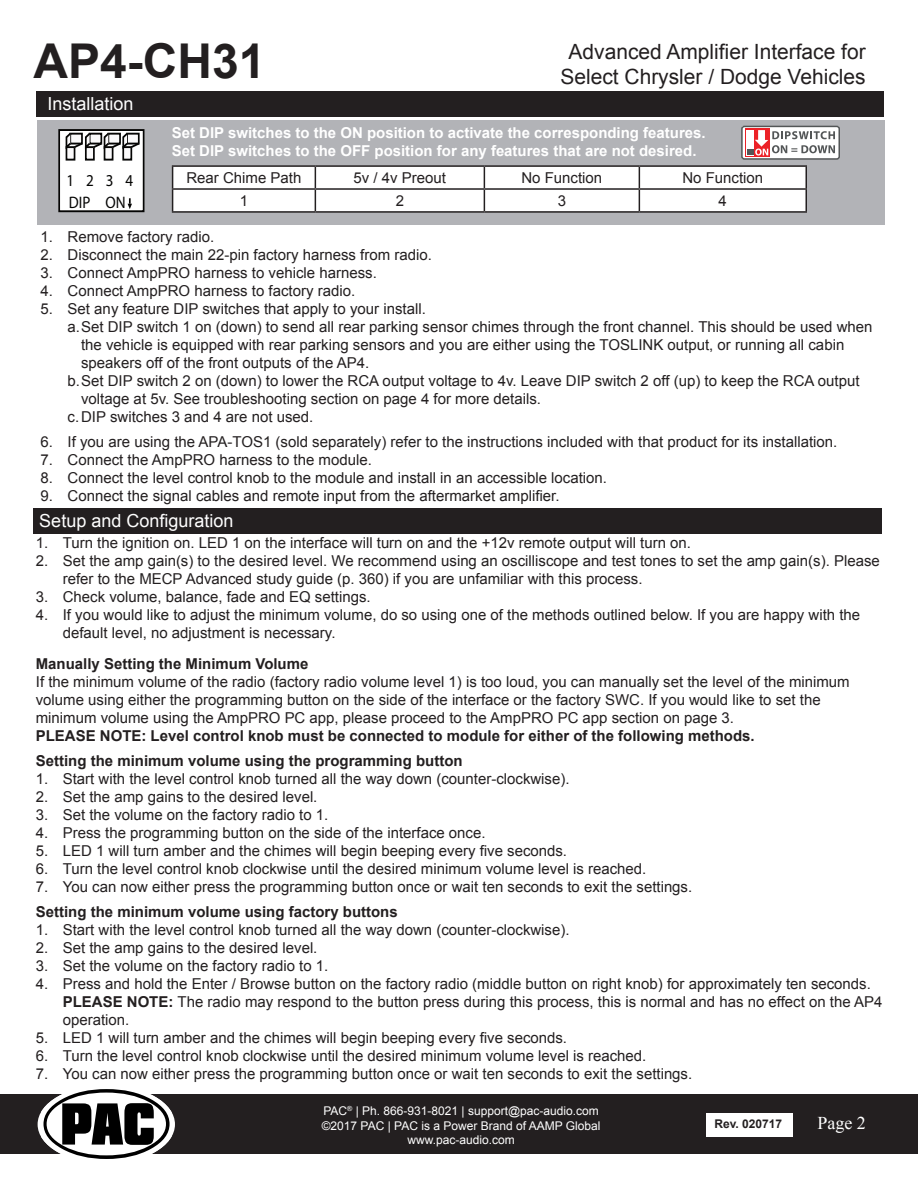
<style>
.page{position:relative;width:918px;height:1188px;background:#fff}
.page>*{position:absolute;margin:0;border:0;box-sizing:border-box;transform-origin:0 0}
.t1{font:700 48px "Arial";color:#231f20}
.t2{font:21px "Arial";color:#231f20}
.t3{font:18px "Arial";color:#fff}
.t4{font:18px "Times New Roman";color:#fff}
.t5{font:16.65px/22.5px "Myriad Pro";letter-spacing:.4em;color:#050504;scale:.9 1}
.t6{font:15px/18px "Arial";color:#231f20}
.t7{font:700 15px "Arial";color:#231f20}
.t8{font:700 15px "Arial";color:#fff}
.t9{font:12px/14.4px "Arial";color:#fff;text-align:center}
.t10{font:700 12px "Arial";color:#231f20}
.s1{font-weight:700}
</style>
<div class="page">
<div style="left:0;top:1095px;width:918px;height:59px;background:#231f20"></div>
<div style="left:706px;top:1113px;width:87px;height:24px;background:#fff"></div>
<svg style="left:41px;top:1089px;width:130px;height:70px"></svg>
<div style="left:34px;top:508px;width:848px;height:25px;background:#231f20"></div>
<div style="left:36px;top:92px;width:848px;height:25px;background:#231f20"></div>
<div style="left:37px;top:120px;width:848px;height:104px;background:#b2b3b7"></div>
<div style="left:59px;top:130px;width:85px;height:81px;background:#fff"></div>
<div style="left:58px;top:129px;width:87px;height:83px;border:2px solid #050504"></div>
<svg style="left:128px;top:198px;width:4px;height:11px"></svg>
<div style="left:66px;top:147px;width:9px;height:13px;background:#faf9fa"></div>
<div style="left:66px;top:146px;width:9px;height:15px;border:2px solid #050504"></div>
<div style="left:86px;top:147px;width:8px;height:13px;background:#faf9fa"></div>
<div style="left:85px;top:146px;width:10px;height:15px;border:2px solid #050504"></div>
<div style="left:105px;top:147px;width:8px;height:13px;background:#faf9fa"></div>
<div style="left:104px;top:146px;width:10px;height:15px;border:2px solid #050504"></div>
<div style="left:123px;top:147px;width:8px;height:13px;background:#faf9fa"></div>
<div style="left:122px;top:146px;width:10px;height:15px;border:2px solid #050504"></div>
<svg style="left:65px;top:131px;width:76px;height:20px"></svg>
<hr style="left:172px;top:165px;width:143px;height:2px;background:#231f20">
<hr style="left:315px;top:165px;width:169px;height:2px;background:#231f20">
<hr style="left:484px;top:165px;width:155px;height:2px;background:#231f20">
<hr style="left:639px;top:165px;width:168px;height:2px;background:#231f20">
<svg style="left:172px;top:166px;width:635px;height:45px;background:#f1f0f0"></svg>
<hr style="left:172px;top:211px;width:143px;height:2px;background:#231f20">
<hr style="left:315px;top:211px;width:169px;height:2px;background:#231f20">
<hr style="left:484px;top:211px;width:155px;height:2px;background:#231f20">
<hr style="left:639px;top:211px;width:168px;height:2px;background:#231f20">
<svg style="left:742px;top:127px;width:97px;height:32px"></svg>
<div style="left:741px;top:126px;width:99px;height:34px;border:2px solid #535657;border-radius:2px"></div>
<svg style="left:747px;top:130px;width:88px;height:26px;background:#d6c0c1"></svg>
<h1 class="t1" style="left:34px;top:29px;width:234px">AP4-CH31</h1>
<p class="t3" style="left:47px;top:92px;width:88px">Installation</p>
<h2 class="t2" style="left:569px;top:37px;width:299px">Advanced Amplifier Interface for</h2>
<h2 class="t2" style="left:560px;top:63px;width:307px">Select Chrysler / Dodge Vehicles</h2>
<p class="t8" style="left:172px;top:123px;width:535px">Set DIP switches to the ON position to activate the corresponding features.</p>
<p class="t8" style="left:172px;top:141px;width:526px">Set DIP switches to the OFF position for any features that are not desired.</p>
<p class="t5" style="left:106px;top:169px;width:32px;text-indent:-39px">1234<br>ON</p>
<p class="t6" style="left:186px;top:169px;width:117px">Rear Chime Path</p>
<p class="t6" style="left:354px;top:169px;width:94px">5v / 4v Preout</p>
<p class="t6" style="left:521px;top:169px;width:82px">No Function</p>
<p class="t6" style="left:682px;top:169px;width:82px">No Function</p>
<p class="t6" style="left:240px;top:192px;width:10px">1</p>
<p class="t6" style="left:396px;top:192px;width:10px">2</p>
<p class="t6" style="left:558px;top:192px;width:10px">3</p>
<p class="t6" style="left:719px;top:192px;width:10px">4</p>
<p class="t5" style="left:69px;top:191px;width:25px">DIP</p>
<p class="t6" style="left:41px;top:228px;width:175px">1. Remove factory radio.</p>
<p class="t6" style="left:41px;top:246px;width:393px">2. Disconnect the main 22-pin factory harness from radio.</p>
<p class="t6" style="left:41px;top:264px;width:338px">3. Connect AmpPRO harness to vehicle harness.</p>
<p class="t6" style="left:41px;top:282px;width:316px">4. Connect AmpPRO harness to factory radio.</p>
<p class="t6" style="left:41px;top:300px;width:387px">5. Set any feature DIP switches that apply to your install.</p>
<p class="t6" style="left:81px;top:318px;width:793px;text-indent:-14px">a.Set DIP switch 1 on (down) to send all rear parking sensor chimes through the front channel. This should be used when the vehicle is equipped with rear parking sensors and you are either using the TOSLINK output, or running all cabin speakers off of the front outputs of the AP4.</p>
<p class="t6" style="left:81px;top:372px;width:780px;text-indent:-14px">b.Set DIP switch 2 on (down) to lower the RCA output voltage to 4v. Leave DIP switch 2 off (up) to keep the RCA output voltage at 5v. See troubleshooting section on page 4 for more details.</p>
<p class="t6" style="left:68px;top:408px;width:247px">c.DIP switches 3 and 4 are not used.</p>
<p class="t6" style="left:41px;top:433px;width:798px">6. If you are using the APA-TOS1 (sold separately) refer to the instructions included with that product for its installation.</p>
<p class="t6" style="left:41px;top:451px;width:333px">7. Connect the AmpPRO harness to the module.</p>
<p class="t6" style="left:41px;top:469px;width:568px">8. Connect the level control knob to the module and install in an accessible location.</p>
<p class="t6" style="left:41px;top:487px;width:520px">9. Connect the signal cables and remote input from the aftermarket amplifier.</p>
<p class="t3" style="left:39px;top:509px;width:196px">Setup and Configuration</p>
<p class="t6" style="left:36px;top:534px;width:657px">1. Turn the ignition on. LED 1 on the interface will turn on and the +12v remote output will turn on.</p>
<p class="t6" style="left:63px;top:552px;width:819px;text-indent:-27px">2. Set the amp gain(s) to the desired level. We recommend using an oscilliscope and test tones to set the amp gain(s). Please refer to the MECP Advanced study guide (p. 360) if you are unfamiliar with this process.</p>
<p class="t6" style="left:36px;top:588px;width:336px">3. Check volume, balance, fade and EQ settings.</p>
<p class="t6" style="left:63px;top:606px;width:799px;text-indent:-27px">4. If you would like to adjust the minimum volume, do so using one of the methods outlined below. If you are happy with the default level, no adjustment is necessary.</p>
<p class="t7" style="left:36px;top:654px;width:274px">Manually Setting the Minimum Volume</p>
<p class="t6" style="left:36px;top:673px;width:815px">If the minimum volume of the radio (factory radio volume level 1) is too loud, you can manually set the level of the minimum volume using either the programming button on the side of the interface or the factory SWC. If you would like to set the minimum volume using the AmpPRO PC app, please proceed to the AmpPRO PC app section on page 3.</p>
<p class="t7" style="left:36px;top:726px;width:720px">PLEASE NOTE: Level control knob must be connected to module for either of the following methods.</p>
<p class="t7" style="left:36px;top:751px;width:428px">Setting the minimum volume using the programming button</p>
<p class="t6" style="left:36px;top:770px;width:535px">1. Start with the level control knob turned all the way down (counter-clockwise).</p>
<p class="t6" style="left:36px;top:788px;width:283px">2. Set the amp gains to the desired level.</p>
<p class="t6" style="left:36px;top:806px;width:294px">3. Set the volume on the factory radio to 1.</p>
<p class="t6" style="left:36px;top:824px;width:451px">4. Press the programming button on the side of the interface once.</p>
<p class="t6" style="left:36px;top:842px;width:533px">5. LED 1 will turn amber and the chimes will begin beeping every five seconds.</p>
<p class="t6" style="left:36px;top:860px;width:612px">6. Turn the level control knob clockwise until the desired minimum volume level is reached.</p>
<p class="t6" style="left:36px;top:878px;width:658px">7. You can now either press the programming button once or wait ten seconds to exit the settings.</p>
<p class="t7" style="left:36px;top:902px;width:363px">Setting the minimum volume using factory buttons</p>
<p class="t6" style="left:36px;top:921px;width:535px">1. Start with the level control knob turned all the way down (counter-clockwise).</p>
<p class="t6" style="left:36px;top:939px;width:283px">2. Set the amp gains to the desired level.</p>
<p class="t6" style="left:36px;top:957px;width:294px">3. Set the volume on the factory radio to 1.</p>
<p class="t6" style="left:63px;top:975px;width:821px;text-indent:-27px">4. Press and hold the Enter / Browse button on the factory radio (middle button on right knob) for approximately ten seconds.<br><span class="s1">PLEASE NOTE:</span> The radio may respond to the button press during this process, this is normal and has no effect on the AP4 operation.</p>
<p class="t6" style="left:36px;top:1029px;width:533px">5. LED 1 will turn amber and the chimes will begin beeping every five seconds.</p>
<p class="t6" style="left:36px;top:1047px;width:612px">6. Turn the level control knob clockwise until the desired minimum volume level is reached.</p>
<p class="t6" style="left:36px;top:1065px;width:658px">7. You can now either press the programming button once or wait ten seconds to exit the settings.</p>
<p class="t9" style="left:322px;top:1104px;width:280px">PAC<sup>®</sup> | Ph. 866-931-8021 | support@pac-audio.com ©2017 PAC | PAC is a Power Brand of AAMP Global www.pac-audio.com</p>
<p class="t10" style="left:714px;top:1116px;width:69px">Rev. 020717</p>
<p class="t4" style="left:817px;top:1111px;width:50px">Page 2</p>
</div>
